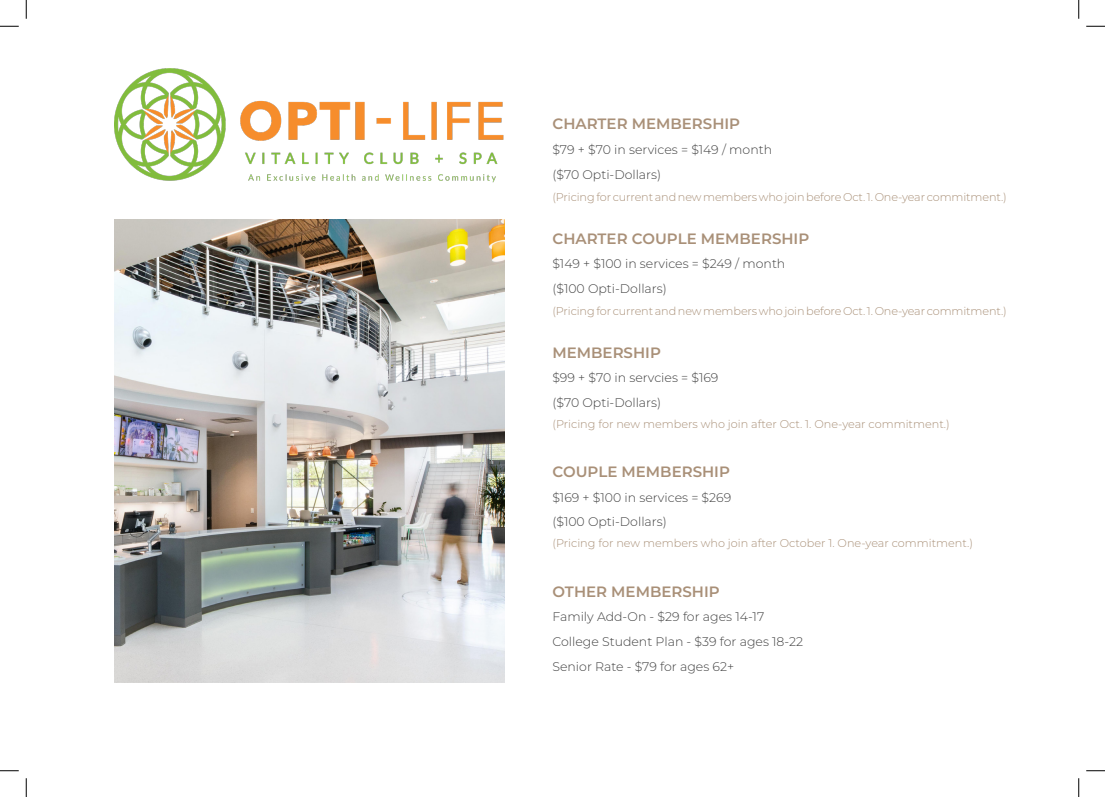
<style>
.page{position:relative;width:1105px;height:797px;background:#fff}
.page>*{position:absolute;margin:0;border:0;box-sizing:border-box;transform-origin:0 0}
.TITLE_SMALL_BROWN{font:600 15px "Montserrat";color:#a99078}
.Body{font:600 15px "Montserrat";color:#a99078}
.Body-2{font:300 12.5px "Montserrat";color:#404040}
.TITLE_SMALL_BROWN-2{font:300 11.25px "Montserrat";letter-spacing:-.01em;color:#a99078}
</style>
<div class="page">
<img style="left:115px;top:219px;width:389px;height:463px">
<img style="left:115px;top:69px;width:389px;height:114px">
<svg style="left:0;top:25px;width:19px;height:2px"></svg>
<svg style="left:1086px;top:25px;width:19px;height:2px"></svg>
<svg style="left:0;top:770px;width:19px;height:1px"></svg>
<svg style="left:1086px;top:770px;width:19px;height:1px"></svg>
<svg style="left:25px;top:0;width:2px;height:19px"></svg>
<svg style="left:25px;top:778px;width:2px;height:19px"></svg>
<svg style="left:1078px;top:0;width:1px;height:19px"></svg>
<svg style="left:1078px;top:778px;width:1px;height:19px"></svg>
<p class="TITLE_SMALL_BROWN" style="left:552px;top:113px;width:189px">CHARTER MEMBERSHIP</p>
<p class="Body-2" style="left:552px;top:141px;width:221px">$79 + $70 in services = $149 / month</p>
<p class="Body-2" style="left:552px;top:166px;width:110px">($70 Opti-Dollars)</p>
<p class="TITLE_SMALL_BROWN-2" style="left:552px;top:189px;width:456px">(Pricing for current and new members who join before Oct. 1. One-year commitment.)</p>
<p class="TITLE_SMALL_BROWN" style="left:552px;top:228px;width:258px">CHARTER COUPLE MEMBERSHIP</p>
<p class="Body-2" style="left:552px;top:255px;width:234px">$149 + $100 in services = $249 / month</p>
<p class="Body-2" style="left:552px;top:280px;width:116px">($100 Opti-Dollars)</p>
<p class="TITLE_SMALL_BROWN-2" style="left:552px;top:303px;width:456px">(Pricing for current and new members who join before Oct. 1. One-year commitment.)</p>
<p class="TITLE_SMALL_BROWN" style="left:552px;top:342px;width:110px">MEMBERSHIP</p>
<p class="Body-2" style="left:552px;top:369px;width:167px">$99 + $70 in servcies = $169</p>
<p class="Body-2" style="left:552px;top:394px;width:110px">($70 Opti-Dollars)</p>
<p class="TITLE_SMALL_BROWN-2" style="left:552px;top:416px;width:399px">(Pricing for new members who join after Oct. 1. One-year commitment.)</p>
<p class="Body" style="left:552px;top:461px;width:179px">COUPLE MEMBERSHIP</p>
<p class="Body-2" style="left:552px;top:489px;width:180px">$169 + $100 in services = $269</p>
<p class="Body-2" style="left:552px;top:513px;width:116px">($100 Opti-Dollars)</p>
<p class="TITLE_SMALL_BROWN-2" style="left:552px;top:535px;width:422px">(Pricing for new members who join after October 1. One-year commitment.)</p>
<p class="Body" style="left:552px;top:580px;width:169px">OTHER MEMBERSHIP</p>
<p class="Body-2" style="left:552px;top:608px;width:213px">Family Add-On - $29 for ages 14-17</p>
<p class="Body-2" style="left:552px;top:633px;width:252px">College Student Plan - $39 for ages 18-22</p>
<p class="Body-2" style="left:552px;top:657px;width:183px">Senior Rate - $79 for ages 62+</p>
</div>
